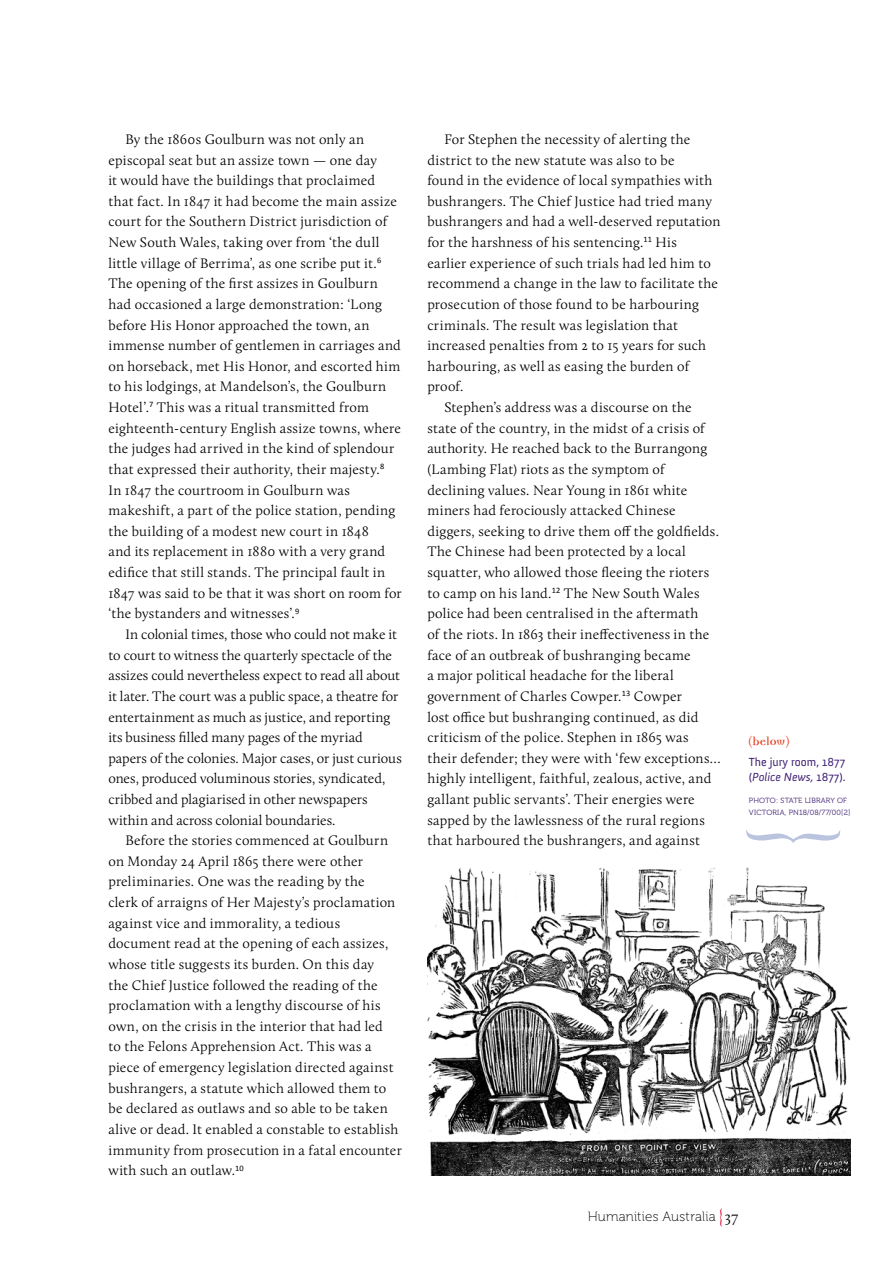
<style>
.page{position:relative;width:893px;height:1263px;background:#fff}
.page>*{position:absolute;margin:0;border:0;box-sizing:border-box;transform-origin:0 0}
.t1{font:300 14.25px/20.5px "Calluna";letter-spacing:.015em;color:#000}
.t2{font:13.5px "Museo 100";letter-spacing:.01em;color:#000}
.t3{font:700 12.75px "Democratica";color:#e84224}
.t4{font:12px/15.3px "Anivers";color:#3d1c71}
.t5{font:7.5px/12px "Museo 300";letter-spacing:.025em;color:#3d1c71}
.s1{font-style:italic}
.s2{font-family:"Calluna";font-weight:300;font-size:15.75px}
</style>
<div class="page">
<svg style="left:720px;top:1208px;width:2px;height:18px"></svg>
<svg style="left:746px;top:829px;width:94px;height:14px"></svg>
<img style="left:427px;top:867px;width:423px;height:308px">
<p class="t1" style="left:108px;top:129px;width:295px;text-indent:17px">By the 1860s Goulburn was not only an episcopal seat but an assize town — one day<br>it would have the buildings that proclaimed that fact. In 1847 it had become the main assize court for the Southern District jurisdiction of New South Wales, taking over from ‘the dull little village of Berrima’, as one scribe put it.<sup>6<br></sup>The opening of the first assizes in Goulburn had occasioned a large demonstration: ‘Long before His Honor approached the town, an immense number of gentlemen in carriages and on horseback, met His Honor, and escorted him to his lodgings, at Mandelson’s, the Goulburn Hotel’.<sup>7</sup> This was a ritual transmitted from eighteenth-century English assize towns, where the judges had arrived in the kind of splendour that expressed their authority, their majesty.<sup>8<br></sup>In 1847 the courtroom in Goulburn was makeshift, a part of the police station, pending the building of a modest new court in 1848<br>and its replacement in 1880 with a very grand edifice that still stands. The principal fault in 1847 was said to be that it was short on room for ‘the bystanders and witnesses’.<sup>9</sup></p>
<p class="t1" style="left:108px;top:624px;width:295px;text-indent:17px">In colonial times, those who could not make it to court to witness the quarterly spectacle of the assizes could nevertheless expect to read all about it later. The court was a public space, a theatre for entertainment as much as justice, and reporting its business filled many pages of the myriad papers of the colonies. Major cases, or just curious ones, produced voluminous stories, syndicated, cribbed and plagiarised in other newspapers within and across colonial boundaries.</p>
<p class="t1" style="left:108px;top:830px;width:295px;text-indent:17px">Before the stories commenced at Goulburn on Monday 24 April 1865 there were other preliminaries. One was the reading by the<br>clerk of arraigns of Her Majesty’s proclamation against vice and immorality, a tedious document read at the opening of each assizes, whose title suggests its burden. On this day<br>the Chief Justice followed the reading of the proclamation with a lengthy discourse of his own, on the crisis in the interior that had led<br>to the Felons Apprehension Act. This was a piece of emergency legislation directed against bushrangers, a statute which allowed them to be declared as outlaws and so able to be taken alive or dead. It enabled a constable to establish immunity from prosecution in a fatal encounter with such an outlaw.<sup>10</sup></p>
<p class="t1" style="left:444px;top:129px;width:248px">For Stephen the necessity of alerting the</p>
<p class="t1" style="left:427px;top:149px;width:249px">district to the new statute was also to be</p>
<p class="t1" style="left:427px;top:170px;width:286px">found in the evidence of local sympathies with</p>
<p class="t1" style="left:427px;top:191px;width:286px">bushrangers. The Chief Justice had tried many</p>
<p class="t1" style="left:427px;top:211px;width:295px">bushrangers and had a well-deserved reputation</p>
<p class="t1" style="left:427px;top:232px;width:251px">for the harshness of his sentencing.<sup>11</sup> His</p>
<p class="t1" style="left:427px;top:253px;width:285px">earlier experience of such trials had led him to</p>
<p class="t1" style="left:427px;top:273px;width:292px">recommend a change in the law to facilitate the</p>
<p class="t1" style="left:427px;top:294px;width:273px">prosecution of those found to be harbouring</p>
<p class="t1" style="left:427px;top:314px;width:252px">criminals. The result was legislation that</p>
<p class="t1" style="left:427px;top:335px;width:280px">increased penalties from 2 to 15 years for such</p>
<p class="t1" style="left:427px;top:356px;width:263px">harbouring, as well as easing the burden of</p>
<p class="t1" style="left:427px;top:376px;width:38px">proof.</p>
<p class="t1" style="left:444px;top:397px;width:249px">Stephen’s address was a discourse on the</p>
<p class="t1" style="left:427px;top:417px;width:279px">state of the country, in the midst of a crisis of</p>
<p class="t1" style="left:427px;top:438px;width:281px">authority. He reached back to the Burrangong</p>
<p class="t1" style="left:427px;top:459px;width:239px">(Lambing Flat) riots as the symptom of</p>
<p class="t1" style="left:427px;top:479px;width:261px">declining values. Near Young in 1861 white</p>
<p class="t1" style="left:427px;top:500px;width:250px">miners had ferociously attacked Chinese</p>
<p class="t1" style="left:427px;top:521px;width:293px">diggers, seeking to drive them off the goldfields.</p>
<p class="t1" style="left:427px;top:541px;width:260px">The Chinese had been protected by a local</p>
<p class="t1" style="left:427px;top:562px;width:283px">squatter, who allowed those fleeing the rioters</p>
<p class="t1" style="left:427px;top:582px;width:274px">to camp on his land.<sup>12</sup> The New South Wales</p>
<p class="t1" style="left:427px;top:603px;width:273px">police had been centralised in the aftermath</p>
<p class="t1" style="left:427px;top:624px;width:284px">of the riots. In 1863 their ineffectiveness in the</p>
<p class="t1" style="left:427px;top:644px;width:265px">face of an outbreak of bushranging became</p>
<p class="t1" style="left:427px;top:665px;width:248px">a major political headache for the liberal</p>
<p class="t1" style="left:427px;top:686px;width:256px">government of Charles Cowper.<sup>13</sup> Cowper</p>
<p class="t1" style="left:427px;top:706px;width:272px">lost office but bushranging continued, as did</p>
<p class="t1" style="left:427px;top:727px;width:263px">criticism of the police. Stephen in 1865 was</p>
<p class="t1" style="left:427px;top:748px;width:295px">their defender; they were with ‘few exceptions…</p>
<p class="t1" style="left:427px;top:768px;width:285px">highly intelligent, faithful, zealous, active, and</p>
<p class="t1" style="left:427px;top:789px;width:269px">gallant public servants’. Their energies were</p>
<p class="t1" style="left:427px;top:809px;width:279px">sapped by the lawlessness of the rural regions</p>
<p class="t1" style="left:427px;top:830px;width:274px">that harboured the bushrangers, and against</p>
<p class="t3" style="left:749px;top:735px;width:42px">(below)</p>
<p class="t4" style="left:749px;top:754px;width:98px">The jury room, 1877 (<span class="s1">Police News,</span> 1877).</p>
<p class="t5" style="left:749px;top:794px;width:103px">PHOTO: STATE LIBRARY OF<br>VICTORIA, PN18/08/77/00[2]</p>
<p class="t2" style="left:588px;top:1210px;width:152px">Humanities Australia <span class="s2">37</span></p>
</div>
